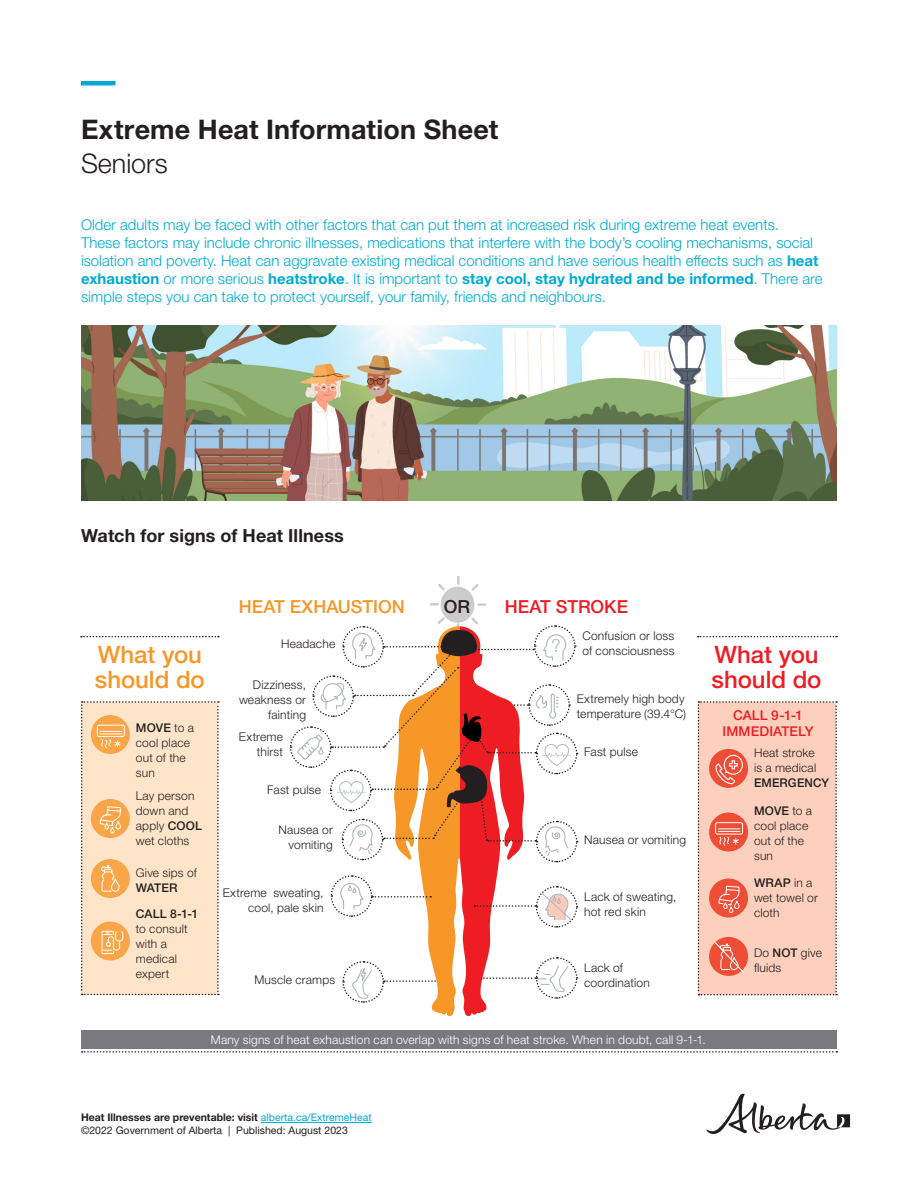
<style>
.page{position:relative;width:918px;height:1188px;background:#fff}
.page>*{position:absolute;margin:0;border:0;box-sizing:border-box;transform-origin:0 0}
.Header_1{font:700 27px "Helvetica Neue LT Std";letter-spacing:.005em;color:#231f20}
.Header_2{font:300 27px "Helvetica Neue LT Std";letter-spacing:-.005em;color:#231f20}
.Body{font:500 24px/25.5px "Helvetica Neue LT Std";letter-spacing:-.005em;color:#ee1d23}
.Body-2{font:500 24px/25.5px "Helvetica Neue LT Std";letter-spacing:-.005em;color:#f79727}
.Subheading_1{font:700 18px "Helvetica Neue LT Std";letter-spacing:.005em;color:#231f20}
.Body-3{font:500 18px "Helvetica Neue LT Std";color:#f79727}
.Body-4{font:500 18px "Helvetica Neue LT Std";color:#ee1d23}
.Body-5{font:500 18px "Helvetica Neue LT Std";color:#231f20}
.Body-6{font:300 18px "Helvetica Neue LT Std";color:#b0b8bd}
.Intro_Paragraph{font:300 15px/18px "Helvetica Neue LT Std";color:#00aad2}
.Body-7{font:500 13.5px "Helvetica Neue LT Std";letter-spacing:.01em;color:#ee1d23}
.Body-8{font:300 12px/15px "Helvetica Neue LT Std";letter-spacing:.015em;color:#231f20}
.Body-9{font:300 12px "Helvetica Neue LT Std";letter-spacing:.015em;color:#fff}
.t1{font:700 10.5px "Helvetica Neue LT Std";color:#231f20}
.t2{font:10.5px "Helvetica Neue LT Std";color:#231f20}
.s1{font-weight:700}
.s2{font-weight:500}
.s3{font-weight:400;color:#00aad2}
</style>
<div class="page">
<div style="left:81px;top:1030px;width:756px;height:19px;background:#787a7d"></div>
<svg style="left:469px;top:584px;width:10px;height:9px"></svg>
<svg style="left:479px;top:603px;width:6px;height:3px"></svg>
<svg style="left:431px;top:603px;width:7px;height:3px"></svg>
<svg style="left:438px;top:583px;width:9px;height:10px"></svg>
<svg style="left:457px;top:577px;width:3px;height:7px"></svg>
<div style="left:442px;top:588px;width:31px;height:33px;background:#ccc;border-radius:50%"></div>
<div style="left:441px;top:587px;width:33px;height:36px;border:2px solid #231f20;border-radius:50%"></div>
<hr style="left:261px;top:1122px;width:111px;height:1px;background:#00aad2">
<img style="left:81px;top:326px;width:756px;height:175px">
<div style="left:81px;top:81px;width:35px;height:5px;background:#00aad2"></div>
<svg style="left:81px;top:636px;width:138px;height:1px"></svg>
<svg style="left:698px;top:636px;width:139px;height:1px"></svg>
<svg style="left:82px;top:1051px;width:755px;height:2px"></svg>
<svg style="left:81px;top:701px;width:138px;height:294px;background:#fadcba"></svg>
<svg style="left:698px;top:701px;width:139px;height:294px;background:#f8c1ae"></svg>
<svg style="left:290px;top:615px;width:288px;height:401px"></svg>
<svg style="left:706px;top:1093px;width:144px;height:41px"></svg>
<p class="Header_1" style="left:81px;top:112px;width:419px">Extreme Heat Information Sheet</p>
<p class="Header_2" style="left:81px;top:147px;width:88px">Seniors</p>
<p class="Intro_Paragraph" style="left:81px;top:215px;width:743px">Older adults may be faced with other factors that can put them at increased risk during extreme heat events.<br>These factors may include chronic illnesses, medications that interfere with the body’s cooling mechanisms, social isolation and poverty. Heat can aggravate existing medical conditions and have serious health effects such as <span class="s1">heat exhaustion</span> or more serious <span class="s1">heatstroke</span>. It is important to <span class="s1">stay cool, stay hydrated and be informed</span>. There are simple steps you can take to protect yourself, your family, friends and neighbours.</p>
<p class="Subheading_1" style="left:81px;top:525px;width:264px">Watch for signs of Heat Illness</p>
<p class="Body-2" style="left:95px;top:641px;width:111px">What you should do</p>
<p class="Body-8" style="left:136px;top:720px;width:60px"><span class="s2">MOVE</span> to a cool place out of the sun</p>
<p class="Body-8" style="left:136px;top:788px;width:68px">Lay person down and apply <span class="s2">COOL </span>wet cloths</p>
<p class="Body-8" style="left:136px;top:865px;width:62px">Give sips of<br><span class="s2">WATER</span></p>
<p class="Body-8" style="left:136px;top:906px;width:64px"><span class="s2">CALL 8-1-1 </span>to consult with a medical expert</p>
<p class="Body-3" style="left:239px;top:596px;width:168px">HEAT EXHAUSTION</p>
<p class="Body-5" style="left:444px;top:596px;width:28px">OR</p>
<p class="Body-4" style="left:505px;top:596px;width:125px">HEAT STROKE</p>
<p class="Body-8" style="left:281px;top:636px;width:56px">Headache</p>
<p class="Body-8" style="left:239px;top:677px;width:68px;text-align:right">Dizziness, weakness or fainting</p>
<p class="Body-8" style="left:239px;top:729px;width:46px">Extreme</p>
<p class="Body-8" style="left:257px;top:744px;width:28px">thirst</p>
<p class="Body-8" style="left:267px;top:782px;width:55px">Fast pulse</p>
<p class="Body-8" style="left:279px;top:822px;width:56px;text-align:right">Nausea or vomiting</p>
<p class="Body-6" style="left:551px;top:634px;width:11px">?</p>
<p class="Body-8" style="left:582px;top:628px;width:94px">Confusion or loss of consciousness</p>
<p class="Body-8" style="left:577px;top:691px;width:111px">Extremely high body temperature (39.4°C)</p>
<p class="Body-8" style="left:584px;top:744px;width:55px">Fast pulse</p>
<p class="Body-8" style="left:584px;top:832px;width:103px">Nausea or vomiting</p>
<p class="Body-8" style="left:223px;top:885px;width:102px;text-align:right">Extreme sweating, cool, pale skin</p>
<p class="Body-8" style="left:584px;top:889px;width:94px">Lack of sweating, hot red skin</p>
<p class="Body-8" style="left:254px;top:972px;width:82px">Muscle cramps</p>
<p class="Body-8" style="left:584px;top:960px;width:40px">Lack of</p>
<p class="Body-8" style="left:584px;top:975px;width:67px">coordination</p>
<p class="Body" style="left:712px;top:641px;width:111px">What you should do</p>
<p class="Body-7" style="left:733px;top:708px;width:72px">CALL 9-1-1</p>
<p class="Body-7" style="left:723px;top:723px;width:93px">IMMEDIATELY</p>
<p class="Body-8" style="left:754px;top:745px;width:76px">Heat stroke<br>is a medical<br><span class="s2">EMERGENCY</span></p>
<p class="Body-8" style="left:754px;top:803px;width:60px"><span class="s2">MOVE</span> to a cool place out of the sun</p>
<p class="Body-8" style="left:754px;top:875px;width:65px"><span class="s2">WRAP</span> in a wet towel or cloth</p>
<p class="Body-8" style="left:754px;top:945px;width:69px">Do <span class="s2">NOT</span> give fluids</p>
<p class="Body-9" style="left:211px;top:1032px;width:497px">Many signs of heat exhaustion can overlap with signs of heat stroke. When in doubt, call 9-1-1.</p>
<p class="t1" style="left:81px;top:1111px;width:292px">Heat Illnesses are preventable: visit <span class="s3">alberta.ca/ExtremeHeat</span></p>
<p class="t2" style="left:81px;top:1124px;width:268px">©2022 Government of Alberta | Published: August 2023</p>
</div>
